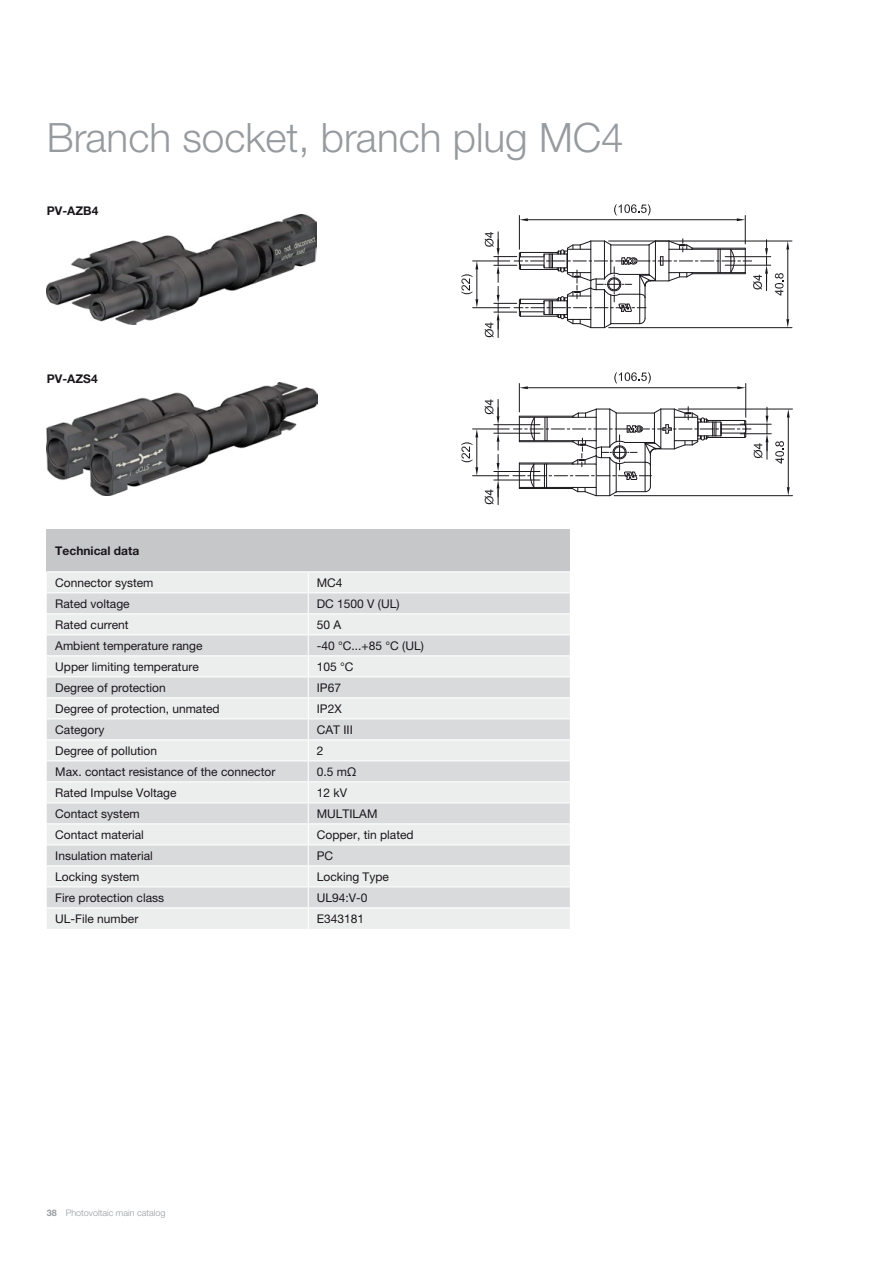
<style>
.page{position:relative;width:893px;height:1263px;background:#fff}
.page>*{position:absolute;margin:0;border:0;box-sizing:border-box;transform-origin:0 0}
.Headline_Inside_DE{font:300 40.5px "Helvetica Neue LTW1 G";color:#969b9f}
.Table_Body_neutral{font:12px "Helvetica Neue LTW1 G";color:#1a171c}
.Caption_Inside_neutr{font:700 12px "Helvetica Neue LTW1 G";color:#1a171c}
.Table_Header_neutral{font:700 12px "Helvetica Neue LTW1 G";color:#1a171c}
.t1{font:300 9px "Helvetica Neue LTW1 G";color:#969b9f}
.s1{font-weight:700}
</style>
<div class="page">
<hr style="left:473px;top:307px;width:37px;height:1px;background:#1a171c">
<hr style="left:473px;top:261px;width:37px;height:1px;background:#1a171c">
<svg style="left:461px;top:261px;width:17px;height:47px"></svg>
<hr style="left:725px;top:256px;width:46px;height:1px;background:#1a171c">
<hr style="left:725px;top:265px;width:46px;height:1px;background:#1a171c">
<hr style="left:609px;top:327px;width:183px;height:1px;background:#1a171c">
<hr style="left:609px;top:241px;width:183px;height:1px;background:#1a171c">
<hr style="left:787px;top:249px;width:1px;height:70px;background:#1a171c">
<svg style="left:786px;top:319px;width:3px;height:9px"></svg>
<svg style="left:786px;top:241px;width:3px;height:8px"></svg>
<svg style="left:775px;top:273px;width:9px;height:23px"></svg>
<svg style="left:485px;top:204px;width:283px;height:133px"></svg>
<hr style="left:740px;top:424px;width:31px;height:1px;background:#1a171c">
<hr style="left:740px;top:433px;width:31px;height:1px;background:#1a171c">
<hr style="left:473px;top:475px;width:36px;height:1px;background:#1a171c">
<hr style="left:473px;top:429px;width:36px;height:1px;background:#1a171c">
<svg style="left:461px;top:429px;width:17px;height:47px"></svg>
<hr style="left:494px;top:471px;width:46px;height:1px;background:#1a171c">
<hr style="left:494px;top:480px;width:46px;height:1px;background:#1a171c">
<hr style="left:494px;top:433px;width:46px;height:1px;background:#1a171c">
<hr style="left:494px;top:424px;width:46px;height:1px;background:#1a171c">
<hr style="left:614px;top:495px;width:178px;height:1px;background:#1a171c">
<hr style="left:679px;top:409px;width:113px;height:1px;background:#1a171c">
<hr style="left:788px;top:417px;width:1px;height:70px;background:#1a171c">
<svg style="left:787px;top:487px;width:3px;height:9px"></svg>
<svg style="left:787px;top:409px;width:3px;height:8px"></svg>
<svg style="left:775px;top:441px;width:9px;height:23px"></svg>
<svg style="left:484px;top:399px;width:15px;height:106px"></svg>
<svg style="left:513px;top:372px;width:255px;height:125px"></svg>
<img style="left:47px;top:383px;width:270px;height:113px">
<img style="left:47px;top:215px;width:269px;height:110px">
<div style="left:47px;top:530px;width:523px;height:42px;background:#c6c7c8"></div>
<div style="left:47px;top:572px;width:523px;height:357px;background:#eceded"></div>
<svg style="left:47px;top:593px;width:523px;height:314px;background:#e2e3e3"></svg>
<hr style="left:47px;top:571px;width:261px;height:1px;background:#fff">
<hr style="left:308px;top:571px;width:262px;height:1px;background:#fff">
<hr style="left:47px;top:592px;width:261px;height:1px;background:#fff">
<hr style="left:308px;top:592px;width:262px;height:1px;background:#fff">
<hr style="left:47px;top:613px;width:261px;height:1px;background:#fff">
<hr style="left:308px;top:613px;width:262px;height:1px;background:#fff">
<hr style="left:47px;top:634px;width:261px;height:1px;background:#fff">
<hr style="left:308px;top:634px;width:262px;height:1px;background:#fff">
<hr style="left:47px;top:655px;width:261px;height:1px;background:#fff">
<hr style="left:308px;top:655px;width:262px;height:1px;background:#fff">
<hr style="left:47px;top:676px;width:261px;height:1px;background:#fff">
<hr style="left:308px;top:676px;width:262px;height:1px;background:#fff">
<hr style="left:47px;top:697px;width:261px;height:1px;background:#fff">
<hr style="left:308px;top:697px;width:262px;height:1px;background:#fff">
<hr style="left:47px;top:718px;width:261px;height:1px;background:#fff">
<hr style="left:308px;top:718px;width:262px;height:1px;background:#fff">
<hr style="left:47px;top:739px;width:261px;height:1px;background:#fff">
<hr style="left:308px;top:739px;width:262px;height:1px;background:#fff">
<hr style="left:47px;top:760px;width:261px;height:1px;background:#fff">
<hr style="left:308px;top:760px;width:262px;height:1px;background:#fff">
<hr style="left:47px;top:781px;width:261px;height:1px;background:#fff">
<hr style="left:308px;top:781px;width:262px;height:1px;background:#fff">
<hr style="left:47px;top:802px;width:261px;height:1px;background:#fff">
<hr style="left:308px;top:802px;width:262px;height:1px;background:#fff">
<hr style="left:47px;top:823px;width:261px;height:1px;background:#fff">
<hr style="left:308px;top:823px;width:262px;height:1px;background:#fff">
<hr style="left:47px;top:844px;width:261px;height:1px;background:#fff">
<hr style="left:308px;top:844px;width:262px;height:1px;background:#fff">
<hr style="left:47px;top:865px;width:261px;height:1px;background:#fff">
<hr style="left:308px;top:865px;width:262px;height:1px;background:#fff">
<hr style="left:47px;top:886px;width:261px;height:1px;background:#fff">
<hr style="left:308px;top:886px;width:262px;height:1px;background:#fff">
<hr style="left:47px;top:907px;width:261px;height:1px;background:#fff">
<hr style="left:308px;top:907px;width:262px;height:1px;background:#fff">
<svg style="left:308px;top:572px;width:1px;height:357px"></svg>
<p class="Headline_Inside_DE" style="left:47px;top:113px;width:578px">Branch socket, branch plug MC4</p>
<p class="Caption_Inside_neutr" style="left:47px;top:203px;width:53px">PV-AZB4</p>
<p class="Caption_Inside_neutr" style="left:47px;top:371px;width:52px">PV-AZS4</p>
<p class="Table_Header_neutral" style="left:55px;top:543px;width:85px">Technical data</p>
<p class="Table_Body_neutral" style="left:55px;top:575px;width:100px">Connector system</p>
<p class="Table_Body_neutral" style="left:317px;top:575px;width:27px">MC4</p>
<p class="Table_Body_neutral" style="left:55px;top:596px;width:76px">Rated voltage</p>
<p class="Table_Body_neutral" style="left:317px;top:596px;width:84px">DC 1500 V (UL)</p>
<p class="Table_Body_neutral" style="left:55px;top:617px;width:75px">Rated current</p>
<p class="Table_Body_neutral" style="left:317px;top:617px;width:26px">50 A</p>
<p class="Table_Body_neutral" style="left:55px;top:638px;width:149px">Ambient temperature range</p>
<p class="Table_Body_neutral" style="left:317px;top:638px;width:109px">-40 °C...+85 °C (UL)</p>
<p class="Table_Body_neutral" style="left:55px;top:659px;width:145px">Upper limiting temperature</p>
<p class="Table_Body_neutral" style="left:317px;top:659px;width:38px">105 °C</p>
<p class="Table_Body_neutral" style="left:55px;top:680px;width:112px">Degree of protection</p>
<p class="Table_Body_neutral" style="left:317px;top:680px;width:26px">IP67</p>
<p class="Table_Body_neutral" style="left:55px;top:701px;width:166px">Degree of protection, unmated</p>
<p class="Table_Body_neutral" style="left:317px;top:701px;width:26px">IP2X</p>
<p class="Table_Body_neutral" style="left:55px;top:722px;width:51px">Category</p>
<p class="Table_Body_neutral" style="left:317px;top:722px;width:37px">CAT III</p>
<p class="Table_Body_neutral" style="left:55px;top:743px;width:103px">Degree of pollution</p>
<p class="Table_Body_neutral" style="left:317px;top:743px;width:8px">2</p>
<p class="Table_Body_neutral" style="left:55px;top:764px;width:222px">Max. contact resistance of the connector</p>
<p class="Table_Body_neutral" style="left:317px;top:764px;width:41px">0.5 mΩ</p>
<p class="Table_Body_neutral" style="left:55px;top:785px;width:123px">Rated Impulse Voltage</p>
<p class="Table_Body_neutral" style="left:317px;top:785px;width:32px">12 kV</p>
<p class="Table_Body_neutral" style="left:55px;top:806px;width:86px">Contact system</p>
<p class="Table_Body_neutral" style="left:317px;top:806px;width:62px">MULTILAM</p>
<p class="Table_Body_neutral" style="left:55px;top:827px;width:90px">Contact material</p>
<p class="Table_Body_neutral" style="left:317px;top:827px;width:98px">Copper, tin plated</p>
<p class="Table_Body_neutral" style="left:55px;top:848px;width:99px">Insulation material</p>
<p class="Table_Body_neutral" style="left:317px;top:848px;width:18px">PC</p>
<p class="Table_Body_neutral" style="left:55px;top:869px;width:86px">Locking system</p>
<p class="Table_Body_neutral" style="left:317px;top:869px;width:74px">Locking Type</p>
<p class="Table_Body_neutral" style="left:55px;top:890px;width:110px">Fire protection class</p>
<p class="Table_Body_neutral" style="left:317px;top:890px;width:52px">UL94:V-0</p>
<p class="Table_Body_neutral" style="left:55px;top:911px;width:85px">UL-File number</p>
<p class="Table_Body_neutral" style="left:317px;top:911px;width:49px">E343181</p>
<p class="t1" style="left:47px;top:1207px;width:120px"><span class="s1">38</span> Photovoltaic main catalog</p>
</div>
